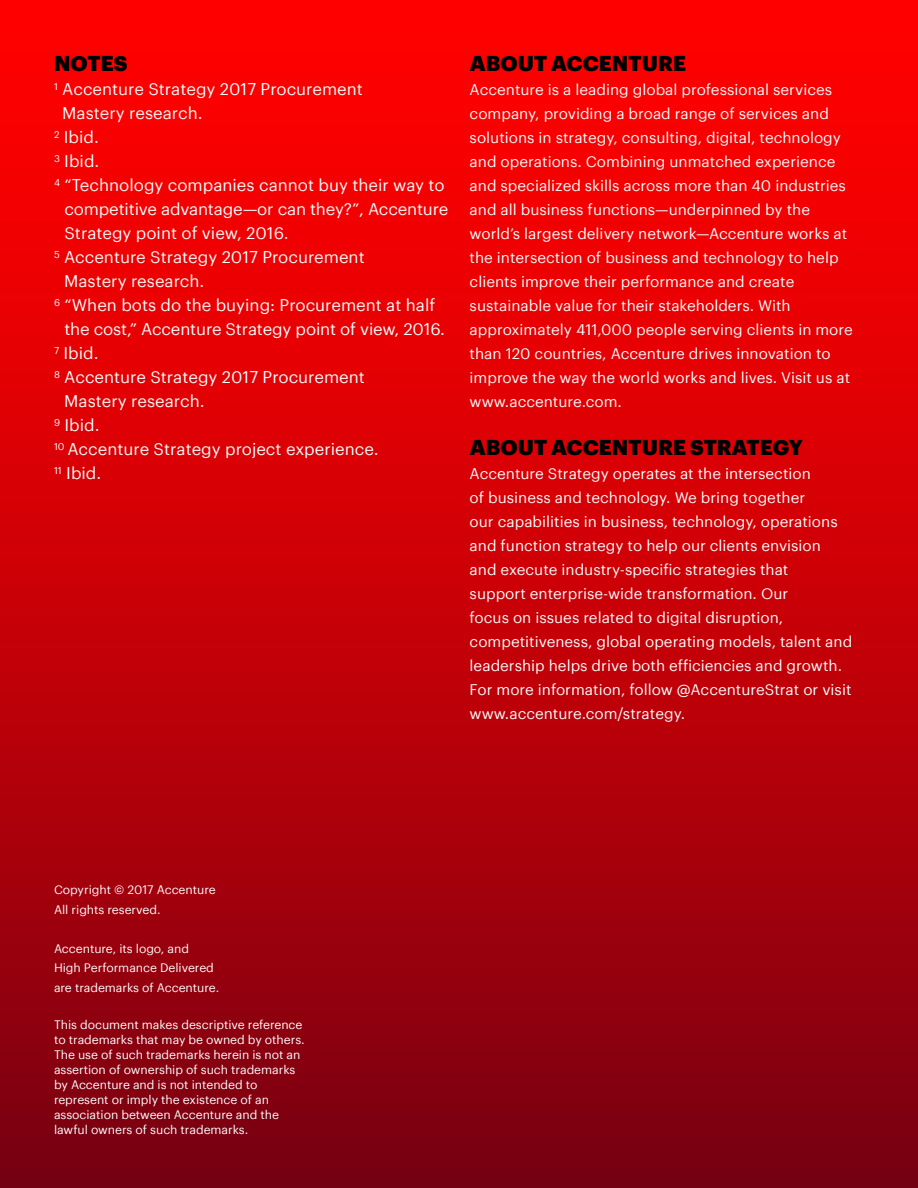
<style>
.page{position:relative;width:918px;height:1188px;background:#fff}
.page>*{position:absolute;margin:0;border:0;box-sizing:border-box;transform-origin:0 0}
.t1{font:900 21px "Graphik";letter-spacing:.005em;color:#000}
.t2{font:16.5px "Graphik";color:#fff}
.t3{font:15px/24px "Graphik";color:#fff}
.t4{font:12px/15px "Graphik";letter-spacing:-.005em;color:#fff}
</style>
<div class="page">
<div style="left:0;top:0;width:918px;height:1188px;background:linear-gradient(to bottom,#f00,#7d0010)"></div>
<h1 class="t1" style="left:54px;top:47px;width:75px">NOTES</h1>
<p class="t2" style="left:54px;top:77px;width:310px"><sup>1</sup> Accenture Strategy 2017 Procurement</p>
<p class="t2" style="left:62px;top:101px;width:142px">Mastery research.</p>
<p class="t2" style="left:54px;top:125px;width:46px"><sup>2</sup> Ibid.</p>
<p class="t2" style="left:54px;top:149px;width:47px"><sup>3</sup> Ibid.</p>
<p class="t2" style="left:54px;top:173px;width:392px"><sup>4</sup> “Technology companies cannot buy their way to</p>
<p class="t2" style="left:64px;top:197px;width:385px">competitive advantage—or can they?”, Accenture</p>
<p class="t2" style="left:64px;top:221px;width:226px">Strategy point of view, 2016.</p>
<p class="t2" style="left:54px;top:245px;width:312px"><sup>5</sup> Accenture Strategy 2017 Procurement</p>
<p class="t2" style="left:64px;top:269px;width:142px">Mastery research.</p>
<p class="t2" style="left:54px;top:293px;width:383px"><sup>6</sup> “When bots do the buying: Procurement at half</p>
<p class="t2" style="left:64px;top:317px;width:382px">the cost,” Accenture Strategy point of view, 2016.</p>
<p class="t2" style="left:54px;top:341px;width:46px"><sup>7</sup> Ibid.</p>
<p class="t2" style="left:54px;top:365px;width:312px"><sup>8</sup> Accenture Strategy 2017 Procurement</p>
<p class="t2" style="left:64px;top:389px;width:142px">Mastery research.</p>
<p class="t2" style="left:54px;top:413px;width:47px"><sup>9</sup> Ibid.</p>
<p class="t2" style="left:54px;top:437px;width:326px"><sup>10</sup> Accenture Strategy project experience.</p>
<p class="t2" style="left:54px;top:461px;width:49px"><sup>11</sup> Ibid.</p>
<h1 class="t1" style="left:470px;top:47px;width:218px">ABOUT ACCENTURE</h1>
<p class="t3" style="left:470px;top:77px;width:385px">Accenture is a leading global professional services company, providing a broad range of services and solutions in strategy, consulting, digital, technology and operations. Combining unmatched experience and specialized skills across more than 40 industries and all business functions—underpinned by the world’s largest delivery network—Accenture works at the intersection of business and technology to help clients improve their performance and create sustainable value for their stakeholders. With approximately 411,000 people serving clients in more than 120 countries, Accenture drives innovation to improve the way the world works and lives. Visit us at www.accenture.com.</p>
<h1 class="t1" style="left:470px;top:431px;width:335px">ABOUT ACCENTURE STRATEGY</h1>
<p class="t3" style="left:470px;top:461px;width:384px">Accenture Strategy operates at the intersection<br>of business and technology. We bring together<br>our capabilities in business, technology, operations and function strategy to help our clients envision<br>and execute industry-specific strategies that<br>support enterprise-wide transformation. Our<br>focus on issues related to digital disruption, competitiveness, global operating models, talent and leadership helps drive both efficiencies and growth.<br>For more information, follow @AccentureStrat or visit www.accenture.com/strategy.</p>
<p class="t4" style="left:54px;top:879px;width:163px;line-height:19.5px">Copyright © 2017 Accenture<br>All rights reserved.</p>
<p class="t4" style="left:54px;top:938px;width:167px;line-height:19.5px">Accenture, its logo, and<br>High Performance Delivered are trademarks of Accenture.</p>
<p class="t4" style="left:54px;top:1016px;width:252px">This document makes descriptive reference to trademarks that may be owned by others.<br>The use of such trademarks herein is not an assertion of ownership of such trademarks by Accenture and is not intended to represent or imply the existence of an association between Accenture and the lawful owners of such trademarks.</p>
</div>
